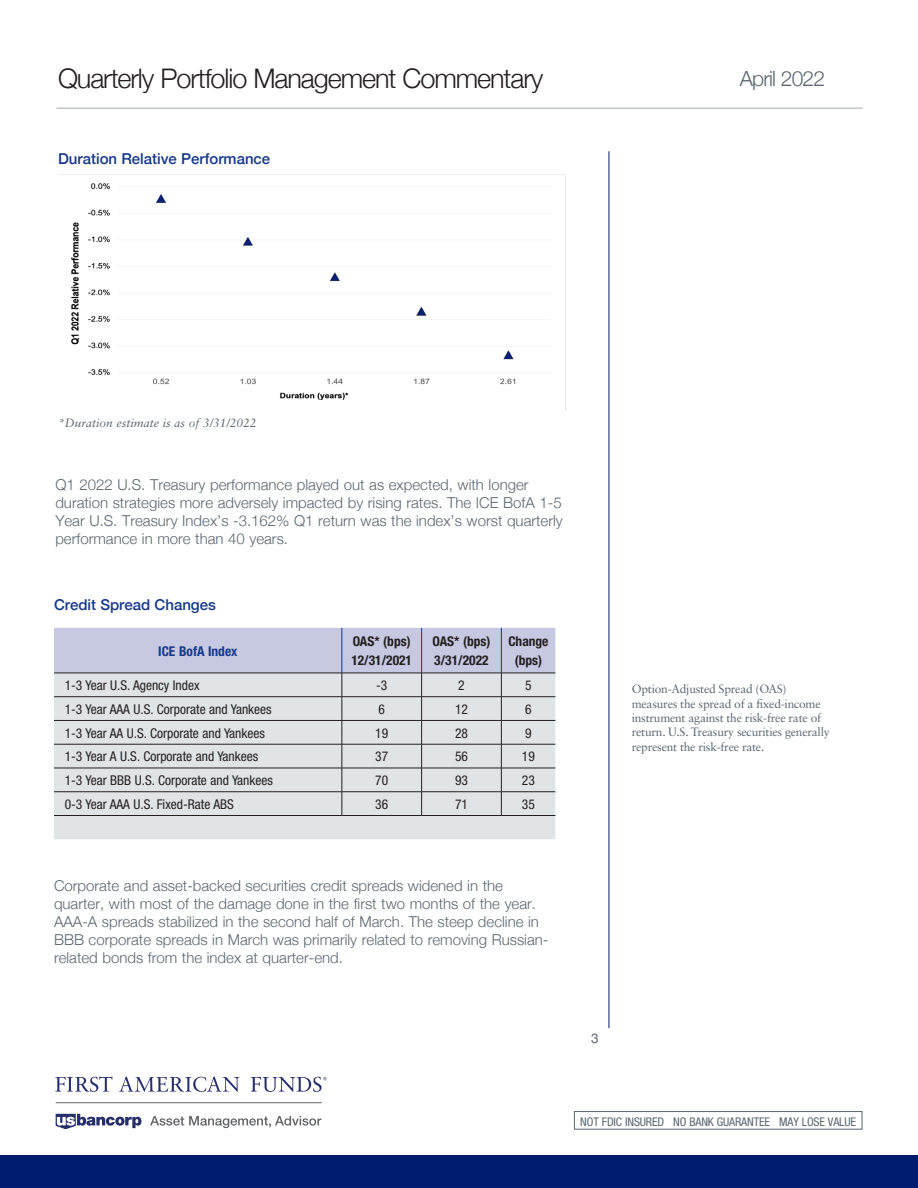
<style>
.page{position:relative;width:918px;height:1188px;background:#fff}
.page>*{position:absolute;margin:0;border:0;box-sizing:border-box;transform-origin:0 0}
.t1{font:300 27px "Helvetica Neue";letter-spacing:-.04em;color:#231f20}
.t2{font:300 21px "Helvetica Neue";letter-spacing:-.04em;color:#5a6670}
.t3{font:300 15px/18px "Helvetica Neue";color:#5a6670}
.t4{font:500 15px "Helvetica Neue";color:#153889}
.t5{font:condensed 13.5px "Helvetica Neue";color:#231f20}
.t6{font:700 condensed 13.5px "Helvetica Neue";color:#231f20}
.t7{font:700 condensed 13.5px "Helvetica Neue";color:#153889}
.t8{font:13.5px "Helvetica Neue";color:#5a6670}
.t9{font:12px/14.4px "Sabon LT Std";letter-spacing:-.02em;color:#5a6670}
.t10{font:condensed 12px "Helvetica Neue";letter-spacing:-.01em;color:#5a6670}
.t11{font:italic 12px "Sabon LT Std";color:#5a6670}
</style>
<div class="page">
<div style="left:574px;top:1111px;width:288px;height:19px;border:1px solid #5a6670"></div>
<svg style="left:56px;top:1114px;width:85px;height:15px"></svg>
<svg style="left:150px;top:1116px;width:171px;height:12px"></svg>
<hr style="left:56px;top:1102px;width:266px;height:1px;background:#636466">
<svg style="left:55px;top:1076px;width:57px;height:16px"></svg>
<svg style="left:119px;top:1076px;width:120px;height:16px"></svg>
<svg style="left:251px;top:1077px;width:75px;height:15px"></svg>
<div style="left:0;top:1155px;width:918px;height:33px;background:#001c70"></div>
<hr style="left:57px;top:107px;width:805px;height:2px;background:#a3a9ad">
<img style="left:71px;top:175px;width:495px;height:236px">
<hr style="left:609px;top:151px;width:1px;height:877px;background:#001c70">
<div style="left:54px;top:816px;width:501px;height:23px;background:#e1e4e7"></div>
<svg style="left:54px;top:628px;width:501px;height:187px"></svg>
<hr style="left:54px;top:815px;width:288px;height:1px;background:#231f20">
<hr style="left:342px;top:815px;width:80px;height:1px;background:#231f20">
<hr style="left:422px;top:815px;width:79px;height:1px;background:#231f20">
<hr style="left:501px;top:815px;width:54px;height:1px;background:#231f20">
<p class="t1" style="left:58px;top:56px;width:487px">Quarterly Portfolio Management Commentary</p>
<p class="t2" style="left:740px;top:62px;width:87px">April 2022</p>
<p class="t4" style="left:58px;top:146px;width:214px">Duration Relative Performance</p>
<p class="t11" style="left:58px;top:416px;width:200px">*Duration estimate is as of 3/31/2022</p>
<p class="t3" style="left:55px;top:475px;width:509px">Q1 2022 U.S. Treasury performance played out as expected, with longer duration strategies more adversely impacted by rising rates. The ICE BofA 1-5<br>Year U.S. Treasury Index’s -3.162% Q1 return was the index’s worst quarterly performance in more than 40 years.</p>
<p class="t4" style="left:54px;top:592px;width:163px">Credit Spread Changes</p>
<p class="t7" style="left:158px;top:643px;width:81px">ICE BofA Index</p>
<p class="t6" style="left:353px;top:633px;width:60px">OAS* (bps)</p>
<p class="t6" style="left:351px;top:652px;width:62px">12/31/2021</p>
<p class="t6" style="left:432px;top:633px;width:60px">OAS* (bps)</p>
<p class="t6" style="left:434px;top:652px;width:56px">3/31/2022</p>
<p class="t6" style="left:508px;top:633px;width:42px">Change</p>
<p class="t6" style="left:515px;top:652px;width:29px">(bps)</p>
<p class="t5" style="left:65px;top:678px;width:136px">1-3 Year U.S. Agency Index</p>
<p class="t5" style="left:376px;top:678px;width:13px">-3</p>
<p class="t5" style="left:458px;top:678px;width:8px">2</p>
<p class="t5" style="left:525px;top:678px;width:8px">5</p>
<p class="t5" style="left:65px;top:701px;width:209px">1-3 Year AAA U.S. Corporate and Yankees</p>
<p class="t5" style="left:379px;top:701px;width:8px">6</p>
<p class="t5" style="left:455px;top:701px;width:14px">12</p>
<p class="t5" style="left:525px;top:701px;width:8px">6</p>
<p class="t5" style="left:65px;top:725px;width:202px">1-3 Year AA U.S. Corporate and Yankees</p>
<p class="t5" style="left:375px;top:725px;width:14px">19</p>
<p class="t5" style="left:455px;top:725px;width:14px">28</p>
<p class="t5" style="left:525px;top:725px;width:8px">9</p>
<p class="t5" style="left:65px;top:749px;width:195px">1-3 Year A U.S. Corporate and Yankees</p>
<p class="t5" style="left:375px;top:749px;width:14px">37</p>
<p class="t5" style="left:455px;top:749px;width:14px">56</p>
<p class="t5" style="left:522px;top:749px;width:14px">19</p>
<p class="t5" style="left:65px;top:773px;width:210px">1-3 Year BBB U.S. Corporate and Yankees</p>
<p class="t5" style="left:375px;top:773px;width:14px">70</p>
<p class="t5" style="left:455px;top:773px;width:14px">93</p>
<p class="t5" style="left:522px;top:773px;width:14px">23</p>
<p class="t5" style="left:65px;top:796px;width:171px">0-3 Year AAA U.S. Fixed-Rate ABS</p>
<p class="t5" style="left:375px;top:796px;width:14px">36</p>
<p class="t5" style="left:455px;top:796px;width:14px">71</p>
<p class="t5" style="left:522px;top:796px;width:14px">35</p>
<p class="t3" style="left:54px;top:876px;width:496px">Corporate and asset-backed securities credit spreads widened in the quarter, with most of the damage done in the first two months of the year.<br>AAA-A spreads stabilized in the second half of March. The steep decline in BBB corporate spreads in March was primarily related to removing Russian&shy;related bonds from the index at quarter-end.</p>
<p class="t9" style="left:632px;top:682px;width:200px">Option-Adjusted Spread (OAS) measures the spread of a fixed-income instrument against the risk-free rate of return. U.S. Treasury securities generally represent the risk-free rate.</p>
<p class="t8" style="left:591px;top:1030px;width:9px">3</p>
<p class="t10" style="left:580px;top:1114px;width:277px">NOT FDIC INSURED NO BANK GUARANTEE MAY LOSE VALUE</p>
</div>
